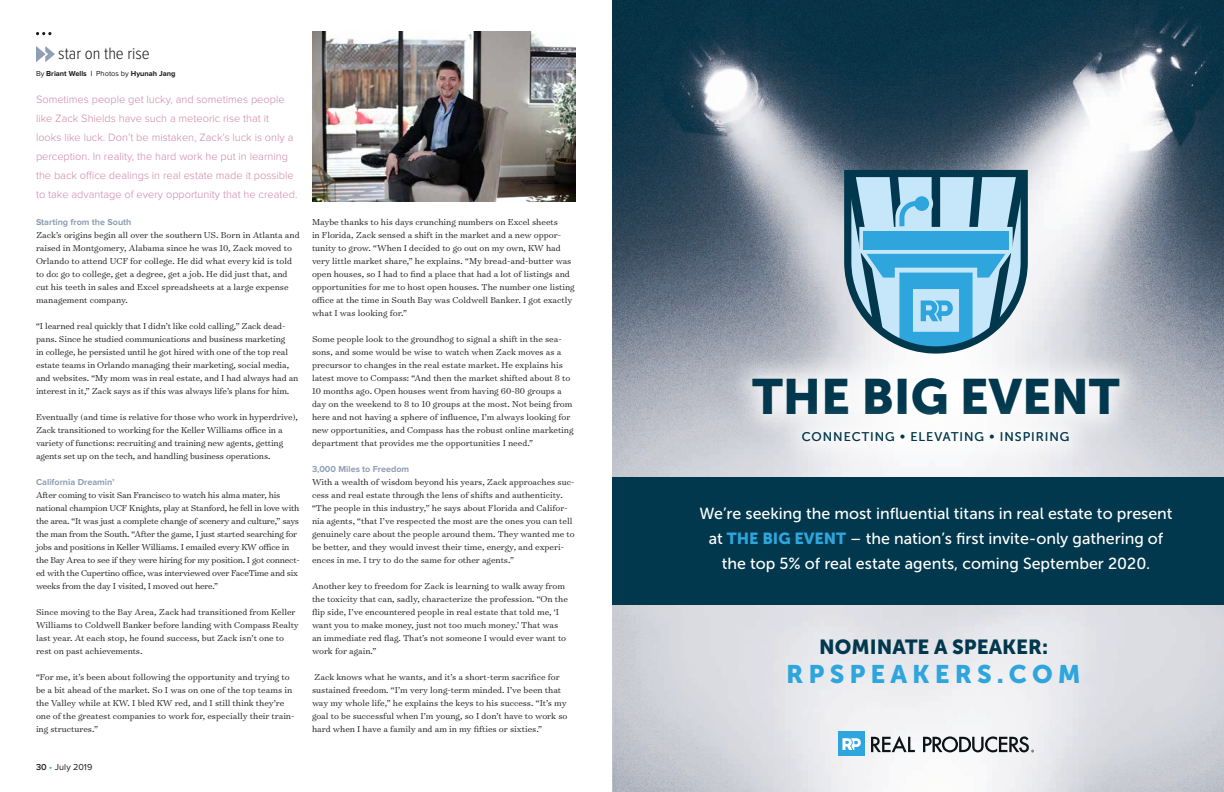
<style>
.page{position:relative;width:1224px;height:792px;background:#fff}
.page>*{position:absolute;margin:0;border:0;box-sizing:border-box;transform-origin:0 0}
.t1{font:49.2px "Museo Sans 900";color:#01384d}
.t2{font:25.3px "Museo Sans 900";letter-spacing:.2em;color:#2ea5dc}
.t3{font:20.3px "Museo Sans 900";color:#01384d}
.t4{font:300 17px "Proxima Nova Cond";color:#1c1b1a}
.t5{font:16px/25px "Museo Sans 500";color:#fff;text-align:center}
.t6{font:12.5px "Museo Sans 500";letter-spacing:.075em;color:#01384d}
.t7{font:300 11px/19px "Proxima Nova";color:#d086a7}
.t8{font:300 9.8px/13px "Surveyor Text";color:#1c1b1a}
.t9{font:300 9.8px/13px "Surveyor Text";letter-spacing:-.02em;color:#1c1b1a}
.t10{font:700 9px "Proxima Nova";color:#8f9fb4}
.t11{font:9px "Proxima Nova";letter-spacing:.015em;color:#1c1b1a}
.t12{font:700 7.5px "Proxima Nova";color:#1c1b1a}
.s1{font-weight:400}
.s2{font-weight:600}
.s3{color:#2ea5dc}
.s4{font-family:"Museo Sans 900";color:#2ea5dc}
</style>
<div class="page">
<img style="left:312px;top:31px;width:264px;height:170px">
<svg style="left:36px;top:46px;width:19px;height:16px"></svg>
<img style="left:612px;top:0;width:612px;height:792px">
<div style="left:612px;top:478px;width:612px;height:127px;background:#01384d"></div>
<svg style="left:844px;top:170px;width:184px;height:159px;background:#70adc9"></svg>
<img style="left:703px;top:329px;width:466px;height:139px">
<img style="left:752px;top:382px;width:367px;height:96px">
<div style="left:838px;top:732px;width:26px;height:24px;background:#2ea5dc"></div>
<svg style="left:842px;top:738px;width:19px;height:12px"></svg>
<svg style="left:871px;top:736px;width:44px;height:16px"></svg>
<svg style="left:923px;top:736px;width:111px;height:16px"></svg>
<svg style="left:36px;top:32px;width:15px;height:3px"></svg>
<h3 class="t4" style="left:58px;top:46px;width:93px">star on the rise</h3>
<p class="t12" style="left:36px;top:70px;width:141px"><span class="s1">By</span> Briant Wells | <span class="s1">Photos by</span> Hyunah Jang</p>
<p class="t7" style="left:36px;top:90px;width:263px">Sometimes people get lucky, and sometimes people like Zack Shields have such a meteoric rise that it<br>looks like luck. Don’t be mistaken, Zack’s luck is only a perception. In reality, the hard work he put in learning the back office dealings in real estate made it possible to take advantage of every opportunity that he created.</p>
<p class="t10" style="left:36px;top:218px;width:97px">Starting from the South</p>
<p class="t8" style="left:36px;top:228px;width:265px">Zack’s origins begin all over the southern US. Born in Atlanta and raised in Montgomery, Alabama since he was 10, Zack moved to Orlando to attend UCF for college. He did what every kid is told to do: go to college, get a degree, get a job. He did just that, and cut his teeth in sales and Excel spreadsheets at a large expense management company.</p>
<p class="t8" style="left:36px;top:319px;width:264px">“I learned real quickly that I didn’t like cold calling,” Zack dead&shy;pans. Since he studied communications and business marketing<br>in college, he persisted until he got hired with one of the top real estate teams in Orlando managing their marketing, social media, and websites. “My mom was in real estate, and I had always had an interest in it,” Zack says as if this was always life’s plans for him.</p>
<p class="t8" style="left:36px;top:410px;width:264px">Eventually (and time is relative for those who work in hyperdrive), Zack transitioned to working for the Keller Williams office in a variety of functions: recruiting and training new agents, getting agents set up on the tech, and handling business operations.</p>
<p class="t10" style="left:36px;top:478px;width:80px">California Dreamin’</p>
<p class="t9" style="left:36px;top:488px;width:265px">After coming to visit San Francisco to watch his alma mater, his national champion UCF Knights, play at Stanford, he fell in love with the area. “It was just a complete change of scenery and culture,” says the man from the South. “After the game, I just started searching for jobs and positions in Keller Williams. I emailed every KW office in the Bay Area to see if they were hiring for my position. I got connect&shy;ed with the Cupertino office, was interviewed over FaceTime and six weeks from the day I visited, I moved out here.”</p>
<p class="t8" style="left:36px;top:605px;width:264px">Since moving to the Bay Area, Zack had transitioned from Keller Williams to Coldwell Banker before landing with Compass Realty last year. At each stop, he found success, but Zack isn’t one to rest on past achievements.</p>
<p class="t8" style="left:36px;top:670px;width:260px">“For me, it’s been about following the opportunity and trying to be a bit ahead of the market. So I was on one of the top teams in the Valley while at KW. I bled KW red, and I still think they’re one of the greatest companies to work for, especially their train&shy;ing structures.”</p>
<p class="t11" style="left:36px;top:762px;width:58px"><span class="s2">30</span> <span class="s3">•</span> July 2019</p>
<p class="t8" style="left:312px;top:215px;width:264px">Maybe thanks to his days crunching numbers on Excel sheets<br>in Florida, Zack sensed a shift in the market and a new oppor&shy;tunity to grow. “When I decided to go out on my own, KW had very little market share,” he explains. “My bread-and-butter was open houses, so I had to find a place that had a lot of listings and opportunities for me to host open houses. The number one listing office at the time in South Bay was Coldwell Banker. I got exactly what I was looking for.”</p>
<p class="t8" style="left:312px;top:332px;width:263px">Some people look to the groundhog to signal a shift in the sea&shy;sons, and some would be wise to watch when Zack moves as a precursor to changes in the real estate market. He explains his latest move to Compass: “And then the market shifted about 8 to 10 months ago. Open houses went from having 60-80 groups a day on the weekend to 8 to 10 groups at the most. Not being from here and not having a sphere of influence, I’m always looking for new opportunities, and Compass has the robust online marketing department that provides me the opportunities I need.”</p>
<p class="t10" style="left:312px;top:465px;width:99px">3,000 Miles to Freedom</p>
<p class="t8" style="left:312px;top:475px;width:264px">With a wealth of wisdom beyond his years, Zack approaches suc&shy;cess and real estate through the lens of shifts and authenticity. “The people in this industry,” he says about Florida and Califor&shy;nia agents, “that I’ve respected the most are the ones you can tell genuinely care about the people around them. They wanted me to be better, and they would invest their time, energy, and experi&shy;ences in me. I try to do the same for other agents.”</p>
<p class="t8" style="left:312px;top:579px;width:257px">Another key to freedom for Zack is learning to walk away from the toxicity that can, sadly, characterize the profession. “On the flip side, I’ve encountered people in real estate that told me, ‘I want you to make money, just not too much money.’ That was an immediate red flag. That’s not someone I would ever want to work for again.”</p>
<p class="t8" style="left:312px;top:670px;width:257px">Zack knows what he wants, and it’s a short-term sacrifice for sustained freedom. “I’m very long-term minded. I’ve been that way my whole life,” he explains the keys to his success. “It’s my goal to be successful when I’m young, so I don’t have to work so hard when I have a family and am in my fifties or sixties.”</p>
<h1 class="t1" style="left:753px;top:369px;width:368px">THE BIG EVENT</h1>
<p class="t6" style="left:802px;top:430px;width:269px">CONNECTING • ELEVATING • INSPIRING</p>
<h3 class="t5" style="left:699px;top:501px;width:475px">We’re seeking the most influential titans in real estate to present at <span class="s4">THE BIG EVENT</span> – the nation’s first invite-only gathering of the top 5% of real estate agents, coming September 2020.</h3>
<h3 class="t3" style="left:819px;top:635px;width:230px">NOMINATE A SPEAKER:</h3>
<h2 class="t2" style="left:786px;top:659px;width:296px">RPSPEAKERS.COM</h2>
</div>
